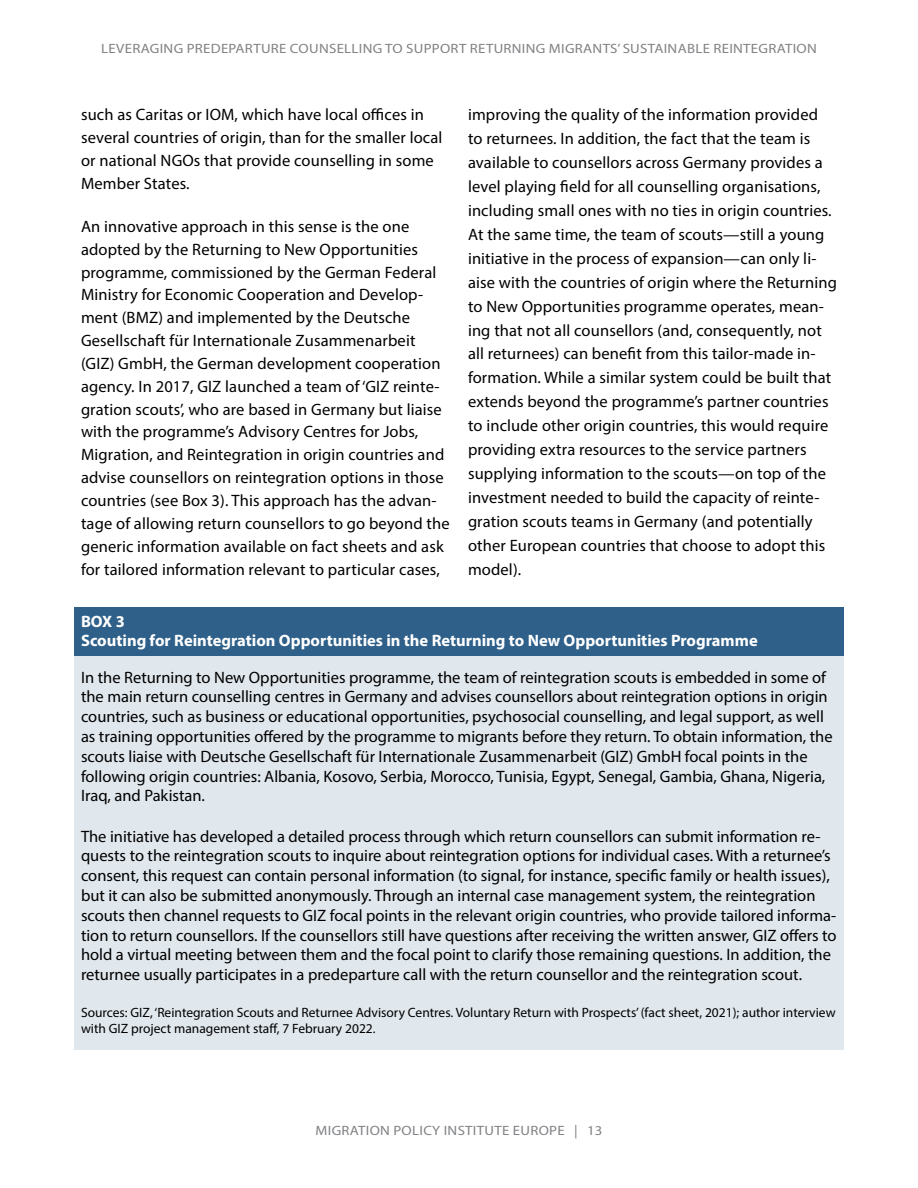
<style>
.page{position:relative;width:918px;height:1188px;background:#fff}
.page>*{position:absolute;margin:0;border:0;box-sizing:border-box;transform-origin:0 0}
.t1{font:16.5px/23.9px "Myriad Pro";letter-spacing:.005em;color:#000}
.t2{font:700 16.5px/19.8px "Myriad Pro";color:#fff}
.t3{font:13.5px/16.2px "Myriad Pro";color:#000}
.t4{font:13.5px "Myriad Pro";letter-spacing:.02em;color:#808285;scale:1.1 1}
</style>
<div class="page">
<div style="left:74px;top:607px;width:770px;height:71px;background:#2f6089"></div>
<div style="left:74px;top:657px;width:770px;height:162px;background:#e0e7ed"></div>
<div style="left:74px;top:816px;width:770px;height:182px;background:#e0e7ed"></div>
<div style="left:74px;top:993px;width:770px;height:57px;background:#e0e7ed"></div>
<p class="t4" style="left:101px;top:40px;width:652px">LEVERAGING PREDEPARTURE COUNSELLING TO SUPPORT RETURNING MIGRANTS’ SUSTAINABLE REINTEGRATION</p>
<p class="t1" style="left:468px;top:103px;width:370px">improving the quality of the information provided<br>to returnees. In addition, the fact that the team is available to counsellors across Germany provides a level playing field for all counselling organisations, including small ones with no ties in origin countries.<br>At the same time, the team of scouts—still a young initiative in the process of expansion—can only li&shy;aise with the countries of origin where the Returning to New Opportunities programme operates, mean&shy;ing that not all counsellors (and, consequently, not all returnees) can benefit from this tailor-made in&shy;formation. While a similar system could be built that extends beyond the programme’s partner countries to include other origin countries, this would require providing extra resources to the service partners supplying information to the scouts—on top of the investment needed to build the capacity of reinte&shy;gration scouts teams in Germany (and potentially other European countries that choose to adopt this model).</p>
<p class="t2" style="left:81px;top:611px;width:678px">BOX 3<br>Scouting for Reintegration Opportunities in the Returning to New Opportunities Programme</p>
<p class="t1" style="left:81px;top:667px;width:753px;line-height:19.8px">In the Returning to New Opportunities programme, the team of reintegration scouts is embedded in some of the main return counselling centres in Germany and advises counsellors about reintegration options in origin countries, such as business or educational opportunities, psychosocial counselling, and legal support, as well as training opportunities offered by the programme to migrants before they return. To obtain information, the scouts liaise with Deutsche Gesellschaft für Internationale Zusammenarbeit (GIZ) GmbH focal points in the following origin countries: Albania, Kosovo, Serbia, Morocco, Tunisia, Egypt, Senegal, Gambia, Ghana, Nigeria, Iraq, and Pakistan.</p>
<p class="t1" style="left:81px;top:826px;width:757px;line-height:19.8px">The initiative has developed a detailed process through which return counsellors can submit information re&shy;quests to the reintegration scouts to inquire about reintegration options for individual cases. With a returnee’s consent, this request can contain personal information (to signal, for instance, specific family or health issues), but it can also be submitted anonymously. Through an internal case management system, the reintegration scouts then channel requests to GIZ focal points in the relevant origin countries, who provide tailored informa&shy;tion to return counsellors. If the counsellors still have questions after receiving the written answer, GIZ offers to hold a virtual meeting between them and the focal point to clarify those remaining questions. In addition, the returnee usually participates in a predeparture call with the return counsellor and the reintegration scout.</p>
<p class="t3" style="left:81px;top:1004px;width:756px">Sources: GIZ, ‘Reintegration Scouts and Returnee Advisory Centres. Voluntary Return with Prospects’ (fact sheet, 2021); author interview with GIZ project management staff, 7 February 2022.</p>
<p class="t1" style="left:81px;top:103px;width:363px;line-height:22.8px">such as Caritas or IOM, which have local offices in several countries of origin, than for the smaller local or national NGOs that provide counselling in some Member States.</p>
<p class="t1" style="left:81px;top:215px;width:370px;line-height:22.8px">An innovative approach in this sense is the one adopted by the Returning to New Opportunities programme, commissioned by the German Federal Ministry for Economic Cooperation and Develop&shy;ment (BMZ) and implemented by the Deutsche Gesellschaft für Internationale Zusammenarbeit (GIZ) GmbH, the German development cooperation agency. In 2017, GIZ launched a team of ‘GIZ reinte&shy;gration scouts’, who are based in Germany but liaise with the programme’s Advisory Centres for Jobs, Migration, and Reintegration in origin countries and advise counsellors on reintegration options in those countries (see Box 3). This approach has the advan&shy;tage of allowing return counsellors to go beyond the generic information available on fact sheets and ask for tailored information relevant to particular cases,</p>
<p class="t4" style="left:316px;top:1122px;width:262px">MIGRATION POLICY INSTITUTE EUROPE | 13</p>
</div>
